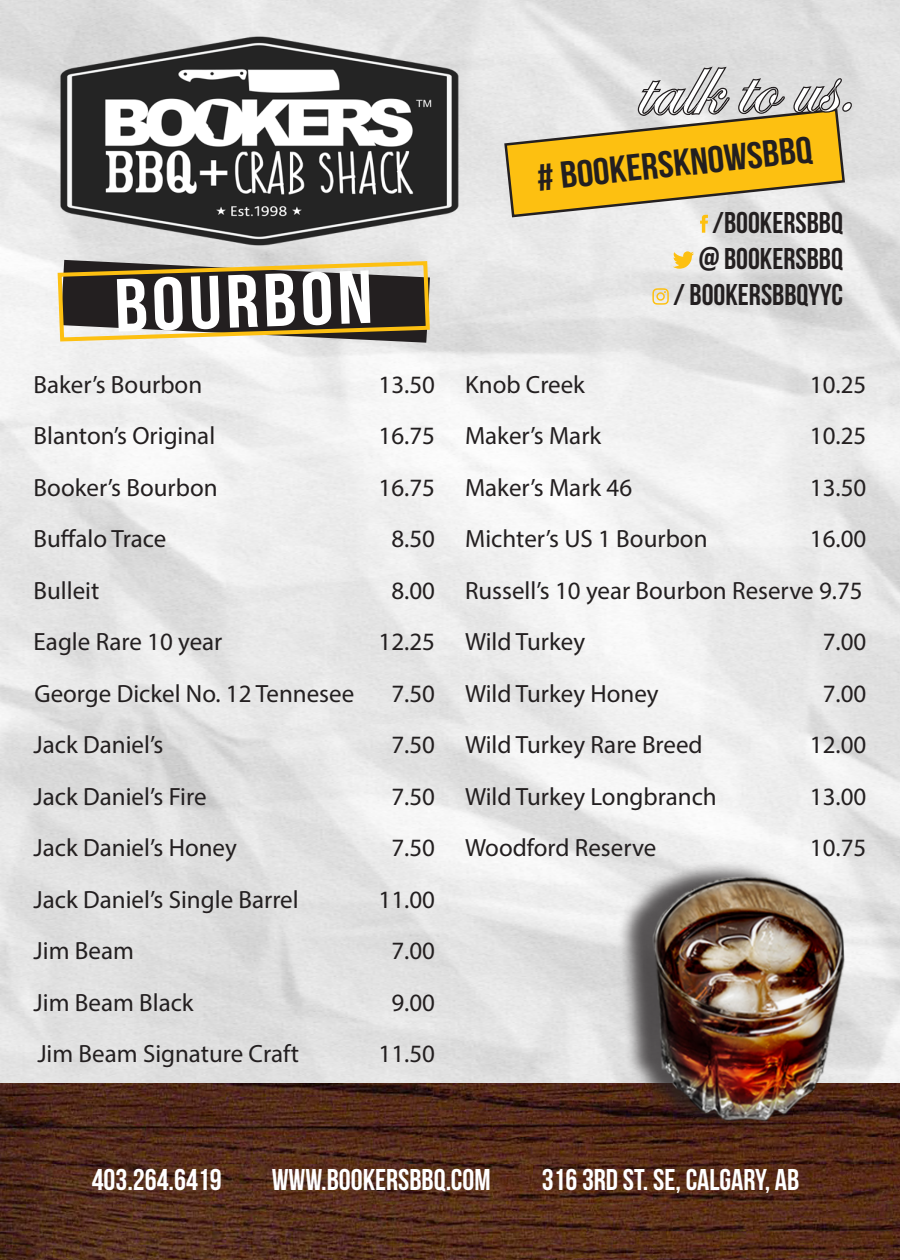
<style>
.page{position:relative;width:900px;height:1260px;background:#fff}
.page>*{position:absolute;margin:0;border:0;box-sizing:border-box;transform-origin:0 0}
.t1{font:87.5px "Edwardian Script ITC";color:#fff}
.t2{font:75px "Bebas Neue";color:#fff;scale:1.1 1}
.t3{font:37.5px "Bebas Neue";color:#231f20;scale:1.1 1}
.t4{font:30px "Bebas Neue";color:#fff}
.t5{font:30px "Bebas Neue";color:#231f20}
.t6{font:25px "Myriad Pro";color:#231f20}
</style>
<div class="page">
<img style="left:0;top:0;width:900px;height:1084px">
<img style="left:59px;top:32px;width:400px;height:224px">
<svg style="left:56px;top:259px;width:376px;height:85px;background:#605745"></svg>
<img style="left:0;top:1084px;width:900px;height:176px">
<img style="left:590px;top:847px;width:310px;height:312px">
<svg style="left:503px;top:64px;width:351px;height:169px;background:#dec683"></svg>
<svg style="left:673px;top:251px;width:21px;height:18px"></svg>
<svg style="left:652px;top:288px;width:17px;height:17px"></svg>
<p class="t1" style="left:634px;top:39px;width:221px;rotate:-1deg">talk to us.</p>
<p class="t2" style="left:113px;top:265px;width:236px;rotate:-2deg">BOURBON</p>
<p class="t6" style="left:34px;top:369px;width:170px">Baker’s Bourbon</p>
<p class="t6" style="left:379px;top:369px;width:58px">13.50</p>
<p class="t6" style="left:34px;top:420px;width:183px">Blanton’s Original</p>
<p class="t6" style="left:379px;top:420px;width:58px">16.75</p>
<p class="t6" style="left:34px;top:472px;width:186px">Booker’s Bourbon</p>
<p class="t6" style="left:379px;top:472px;width:58px">16.75</p>
<p class="t6" style="left:34px;top:523px;width:134px">Buffalo Trace</p>
<p class="t6" style="left:391px;top:523px;width:45px">8.50</p>
<p class="t6" style="left:34px;top:575px;width:67px">Bulleit</p>
<p class="t6" style="left:391px;top:575px;width:45px">8.00</p>
<p class="t6" style="left:34px;top:626px;width:190px">Eagle Rare 10 year</p>
<p class="t6" style="left:379px;top:626px;width:58px">12.25</p>
<p class="t6" style="left:34px;top:678px;width:321px">George Dickel No. 12 Tennesee</p>
<p class="t6" style="left:391px;top:678px;width:45px">7.50</p>
<p class="t6" style="left:34px;top:729px;width:131px">Jack Daniel’s</p>
<p class="t6" style="left:391px;top:729px;width:45px">7.50</p>
<p class="t6" style="left:34px;top:781px;width:174px">Jack Daniel’s Fire</p>
<p class="t6" style="left:391px;top:781px;width:45px">7.50</p>
<p class="t6" style="left:34px;top:832px;width:205px">Jack Daniel’s Honey</p>
<p class="t6" style="left:391px;top:832px;width:45px">7.50</p>
<p class="t6" style="left:34px;top:884px;width:267px">Jack Daniel’s Single Barrel</p>
<p class="t6" style="left:379px;top:884px;width:58px">11.00</p>
<p class="t6" style="left:34px;top:935px;width:102px">Jim Beam</p>
<p class="t6" style="left:391px;top:935px;width:45px">7.00</p>
<p class="t6" style="left:34px;top:987px;width:162px">Jim Beam Black</p>
<p class="t6" style="left:391px;top:987px;width:45px">9.00</p>
<p class="t6" style="left:37px;top:1038px;width:263px">Jim Beam Signature Craft</p>
<p class="t6" style="left:379px;top:1038px;width:58px">11.50</p>
<p class="t3" style="left:535px;top:157px;width:253px;rotate:-6deg"># BOOKERSKNOWSBBQ</p>
<p class="t5" style="left:713px;top:206px;width:132px">/BOOKERSBBQ</p>
<p class="t5" style="left:699px;top:242px;width:146px">@ BOOKERSBBQ</p>
<p class="t5" style="left:673px;top:278px;width:171px">/ BOOKERSBBQYYC</p>
<p class="t6" style="left:465px;top:369px;width:122px">Knob Creek</p>
<p class="t6" style="left:810px;top:369px;width:58px">10.25</p>
<p class="t6" style="left:465px;top:420px;width:138px">Maker’s Mark</p>
<p class="t6" style="left:810px;top:420px;width:58px">10.25</p>
<p class="t6" style="left:465px;top:472px;width:169px">Maker’s Mark 46</p>
<p class="t6" style="left:810px;top:472px;width:58px">13.50</p>
<p class="t6" style="left:465px;top:523px;width:244px">Michter’s US 1 Bourbon</p>
<p class="t6" style="left:810px;top:523px;width:58px">16.00</p>
<p class="t6" style="left:465px;top:575px;width:399px">Russell’s 10 year Bourbon Reserve 9.75</p>
<p class="t6" style="left:465px;top:626px;width:122px">Wild Turkey</p>
<p class="t6" style="left:823px;top:626px;width:45px">7.00</p>
<p class="t6" style="left:465px;top:678px;width:195px">Wild Turkey Honey</p>
<p class="t6" style="left:823px;top:678px;width:45px">7.00</p>
<p class="t6" style="left:465px;top:729px;width:239px">Wild Turkey Rare Breed</p>
<p class="t6" style="left:810px;top:729px;width:58px">12.00</p>
<p class="t6" style="left:465px;top:781px;width:253px">Wild Turkey Longbranch</p>
<p class="t6" style="left:810px;top:781px;width:58px">13.00</p>
<p class="t6" style="left:465px;top:832px;width:193px">Woodford Reserve</p>
<p class="t6" style="left:810px;top:832px;width:58px">10.75</p>
<p class="t4" style="left:92px;top:1163px;width:131px">403.264.6419</p>
<p class="t4" style="left:272px;top:1163px;width:220px">WWW.BOOKERSBBQ.COM</p>
<p class="t4" style="left:542px;top:1163px;width:259px">316 3RD ST. SE, CALGARY, AB</p>
</div>
